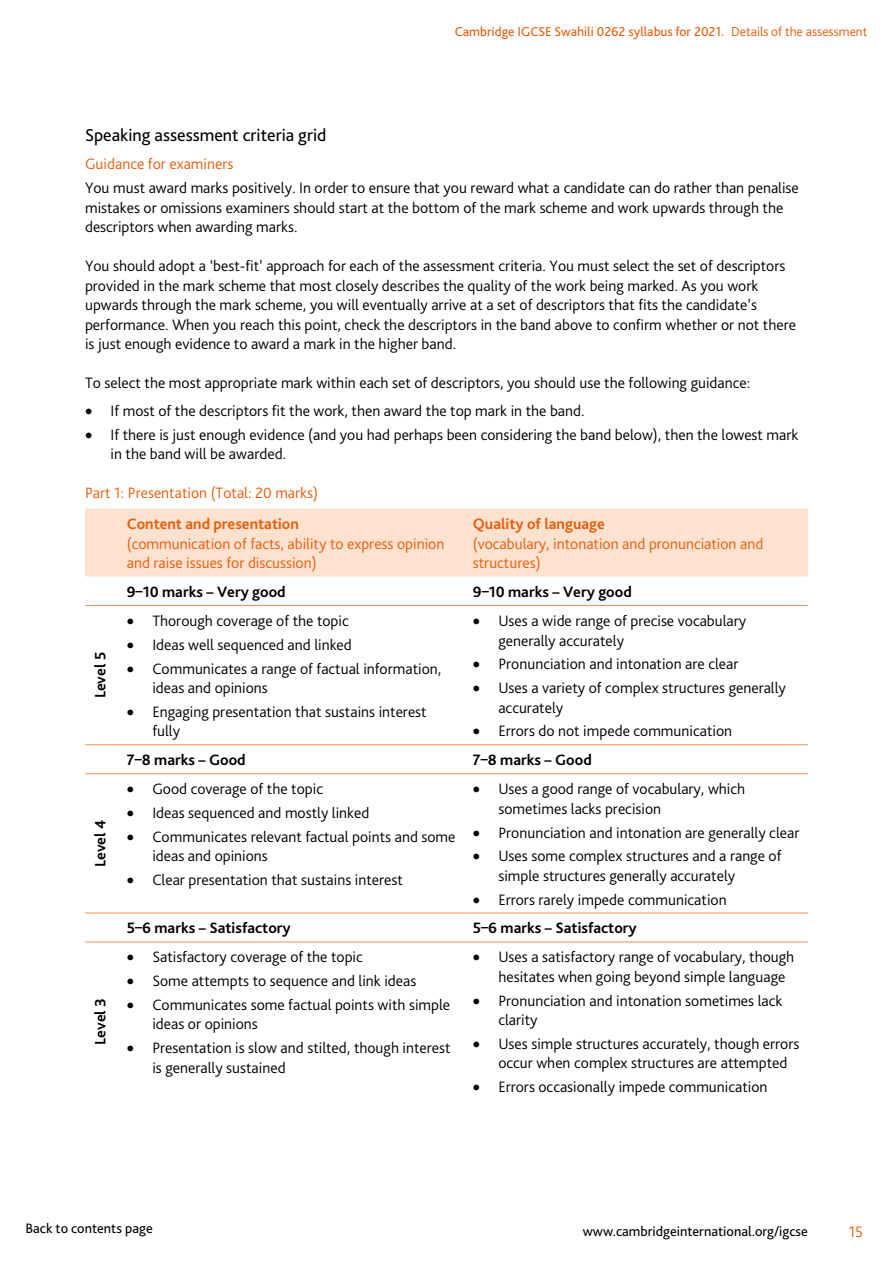
<style>
.page{position:relative;width:893px;height:1263px;background:#fff}
.page>*{position:absolute;margin:0;border:0;box-sizing:border-box;transform-origin:0 0}
.t1{font:18px "Bliss Pro";color:#000}
.t2{font:300 15.75px/19.5px "Bliss Pro";color:#000}
.t3{font:300 15.75px/19.5px "Bliss Pro";color:#ea5b0b}
.t4{font:700 15.75px "Bliss Pro";color:#000}
.t5{font:700 15.75px "Bliss Pro";color:#ea5b0b}
.t6{font:14.25px "Bliss Pro";color:#000}
.t7{font:13.5px "Bliss Pro";color:#ea5b0b}
.s1{font-weight:300}
</style>
<div class="page">
<div style="left:85px;top:509px;width:723px;height:67px;background:#fde2cf"></div>
<hr style="left:85px;top:605px;width:33px;height:1px;background:#f39154">
<hr style="left:118px;top:605px;width:346px;height:1px;background:#f39154">
<hr style="left:464px;top:605px;width:344px;height:1px;background:#f39154">
<hr style="left:85px;top:744px;width:33px;height:1px;background:#f39154">
<hr style="left:118px;top:744px;width:346px;height:1px;background:#f39154">
<hr style="left:464px;top:744px;width:344px;height:1px;background:#f39154">
<hr style="left:85px;top:773px;width:33px;height:1px;background:#f39154">
<hr style="left:118px;top:773px;width:346px;height:1px;background:#f39154">
<hr style="left:464px;top:773px;width:344px;height:1px;background:#f39154">
<hr style="left:85px;top:913px;width:33px;height:1px;background:#f39154">
<hr style="left:118px;top:913px;width:346px;height:1px;background:#f39154">
<hr style="left:464px;top:913px;width:344px;height:1px;background:#f39154">
<hr style="left:85px;top:942px;width:33px;height:1px;background:#f39154">
<hr style="left:118px;top:942px;width:346px;height:1px;background:#f39154">
<hr style="left:464px;top:942px;width:344px;height:1px;background:#f39154">
<p class="t7" style="left:455px;top:23px;width:414px">Cambridge IGCSE Swahili 0262 syllabus for 2021. <span class="s1">Details of the assessment</span></p>
<p class="t1" style="left:85px;top:124px;width:243px">Speaking assessment criteria grid</p>
<p class="t3" style="left:85px;top:154px;width:150px">Guidance for examiners</p>
<p class="t2" style="left:85px;top:178px;width:715px">You must award marks positively. In order to ensure that you reward what a candidate can do rather than penalise mistakes or omissions examiners should start at the bottom of the mark scheme and work upwards through the descriptors when awarding marks.</p>
<p class="t2" style="left:85px;top:256px;width:712px">You should adopt a ‘best-fit’ approach for each of the assessment criteria. You must select the set of descriptors provided in the mark scheme that most closely describes the quality of the work being marked. As you work upwards through the mark scheme, you will eventually arrive at a set of descriptors that fits the candidate’s performance. When you reach this point, check the descriptors in the band above to confirm whether or not there is just enough evidence to award a mark in the higher band.</p>
<p class="t2" style="left:85px;top:373px;width:667px">To select the most appropriate mark within each set of descriptors, you should use the following guidance:</p>
<p class="t2" style="left:85px;top:401px;width:501px">• If most of the descriptors fit the work, then award the top mark in the band.</p>
<p class="t2" style="left:111px;top:425px;width:689px;text-indent:-26px">• If there is just enough evidence (and you had perhaps been considering the band below), then the lowest mark in the band will be awarded.</p>
<p class="t3" style="left:85px;top:483px;width:235px">Part 1: Presentation (Total: 20 marks)</p>
<p class="t5" style="left:127px;top:514px;width:174px">Content and presentation</p>
<p class="t3" style="left:127px;top:533px;width:319px">(communication of facts, ability to express opinion and raise issues for discussion)</p>
<p class="t5" style="left:473px;top:514px;width:134px">Quality of language</p>
<p class="t3" style="left:473px;top:533px;width:292px">(vocabulary, intonation and pronunciation and structures)</p>
<p class="t4" style="left:91px;top:698px;width:48px;rotate:-90deg">Level 5</p>
<p class="t4" style="left:91px;top:867px;width:49px;rotate:-90deg">Level 4</p>
<p class="t4" style="left:91px;top:1045px;width:48px;rotate:-90deg">Level 3</p>
<p class="t4" style="left:127px;top:582px;width:160px">9–10 marks – Very good</p>
<p class="t4" style="left:473px;top:582px;width:160px">9–10 marks – Very good</p>
<p class="t2" style="left:127px;top:611px;width:223px">• Thorough coverage of the topic</p>
<p class="t2" style="left:127px;top:635px;width:227px">• Ideas well sequenced and linked</p>
<p class="t2" style="left:152px;top:658px;width:290px;text-indent:-26px">• Communicates a range of factual information, ideas and opinions</p>
<p class="t2" style="left:152px;top:702px;width:276px;text-indent:-26px">• Engaging presentation that sustains interest fully</p>
<p class="t2" style="left:498px;top:611px;width:249px;text-indent:-26px">• Uses a wide range of precise vocabulary generally accurately</p>
<p class="t2" style="left:473px;top:654px;width:267px">• Pronunciation and intonation are clear</p>
<p class="t2" style="left:498px;top:678px;width:289px;text-indent:-26px">• Uses a variety of complex structures generally accurately</p>
<p class="t2" style="left:473px;top:721px;width:261px">• Errors do not impede communication</p>
<p class="t4" style="left:127px;top:750px;width:120px">7–8 marks – Good</p>
<p class="t4" style="left:473px;top:750px;width:120px">7–8 marks – Good</p>
<p class="t2" style="left:127px;top:779px;width:198px">• Good coverage of the topic</p>
<p class="t2" style="left:127px;top:803px;width:244px">• Ideas sequenced and mostly linked</p>
<p class="t2" style="left:152px;top:827px;width:305px;text-indent:-26px">• Communicates relevant factual points and some ideas and opinions</p>
<p class="t2" style="left:127px;top:870px;width:278px">• Clear presentation that sustains interest</p>
<p class="t2" style="left:498px;top:779px;width:248px;text-indent:-26px">• Uses a good range of vocabulary, which sometimes lacks precision</p>
<p class="t2" style="left:473px;top:822px;width:328px">• Pronunciation and intonation are generally clear</p>
<p class="t2" style="left:498px;top:846px;width:285px;text-indent:-26px">• Uses some complex structures and a range of simple structures generally accurately</p>
<p class="t2" style="left:473px;top:889px;width:255px">• Errors rarely impede communication</p>
<p class="t4" style="left:127px;top:918px;width:165px">5–6 marks – Satisfactory</p>
<p class="t4" style="left:473px;top:918px;width:165px">5–6 marks – Satisfactory</p>
<p class="t2" style="left:127px;top:947px;width:238px">• Satisfactory coverage of the topic</p>
<p class="t2" style="left:127px;top:971px;width:291px">• Some attempts to sequence and link ideas</p>
<p class="t2" style="left:152px;top:995px;width:299px;text-indent:-26px">• Communicates some factual points with simple ideas or opinions</p>
<p class="t2" style="left:152px;top:1038px;width:300px;text-indent:-26px">• Presentation is slow and stilted, though interest is generally sustained</p>
<p class="t2" style="left:498px;top:947px;width:297px;text-indent:-26px">• Uses a satisfactory range of vocabulary, though hesitates when going beyond simple language</p>
<p class="t2" style="left:498px;top:991px;width:286px;text-indent:-26px">• Pronunciation and intonation sometimes lack clarity</p>
<p class="t2" style="left:498px;top:1034px;width:303px;text-indent:-26px">• Uses simple structures accurately, though errors occur when complex structures are attempted</p>
<p class="t2" style="left:473px;top:1077px;width:296px">• Errors occasionally impede communication</p>
<p class="t6" style="left:26px;top:1219px;width:129px">Back to contents page</p>
<p class="t6" style="left:583px;top:1222px;width:227px">www.cambridgeinternational.org/igcse</p>
<p class="t3" style="left:849px;top:1222px;width:16px">15</p>
</div>
